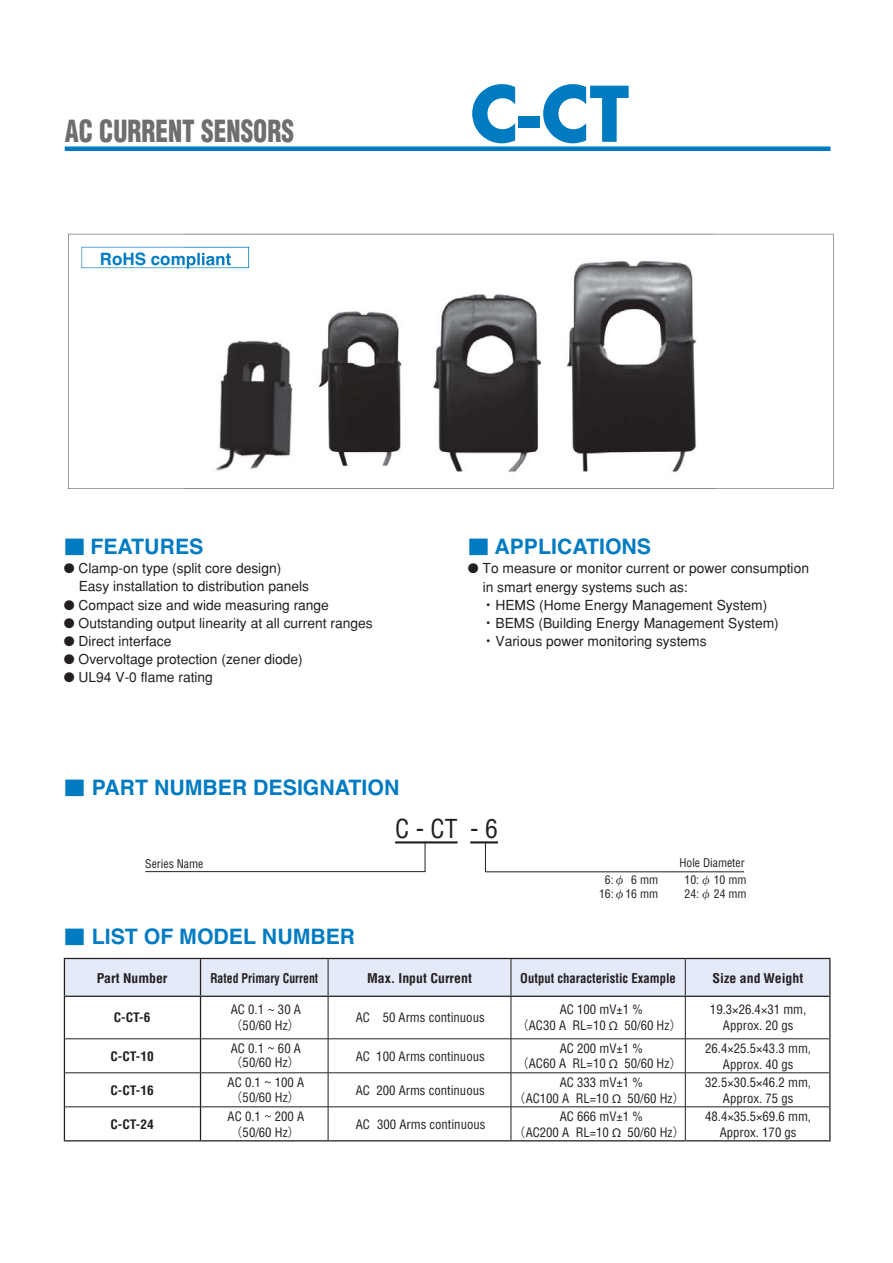
<style>
.page{position:relative;width:893px;height:1263px;background:#fff}
.page>*{position:absolute;margin:0;border:0;box-sizing:border-box;transform-origin:0 0}
.t1{font:700 74.4px "Futura";color:#007bc2}
.t2{font:900 condensed 29.7px "Helvetica";color:#6d6e70;scale:.85 1}
.t3{font:condensed 25.5px "Helvetica";color:#231f20}
.t4{font:700 21.3px "Helvetica";color:#007bc2}
.t5{font:700 16.95px "Helvetica";color:#007bc2}
.t6{font:13.8px/18.1px "Gothic BBB Medium 90 msp RKSJ H";color:#231f20}
.t7{font:700 condensed 13.2px "Helvetica";color:#231f20;scale:1.05 1}
.t8{font:700 condensed 13.2px "Helvetica";color:#231f20}
.t9{font:700 condensed 13.2px "Helvetica";color:#231f20;scale:.9 1}
.t10{font:condensed 12.75px/15.9px "Helvetica";color:#231f20;text-align:center}
.t11{font:700 condensed 12.75px "Helvetica";color:#231f20;scale:1.05 1}
.t12{font:condensed 11.7px "Helvetica";color:#231f20}
.s1{font-family:"Shin Go Medium 90 msp RKSJ H";font-weight:400;font-size:19.2px}
.s2{font-family:"Ryumin Pro Regular 90 msp RKSJ H";font-stretch:normal}
.s3{font-family:"Gothic BBB Medium 90 msp RKSJ H";font-stretch:normal}
</style>
<div class="page">
<hr style="left:65px;top:147px;width:765px;height:4px;background:#007bc2">
<hr style="left:395px;top:841px;width:62px;height:2px;background:#231f20">
<hr style="left:470px;top:841px;width:28px;height:2px;background:#231f20">
<svg style="left:145px;top:841px;width:280px;height:31px"></svg>
<hr style="left:486px;top:872px;width:258px;height:1px;background:#231f20">
<svg style="left:485px;top:843px;width:1px;height:29px"></svg>
<div style="left:65px;top:959px;width:764px;height:37px;background:#e4eaf7"></div>
<svg style="left:65px;top:1040px;width:135px;height:100px"></svg>
<svg style="left:201px;top:1040px;width:628px;height:100px"></svg>
<hr style="left:328px;top:959px;width:1px;height:37px;background:#231f20">
<hr style="left:511px;top:959px;width:1px;height:37px;background:#231f20">
<hr style="left:685px;top:959px;width:1px;height:37px;background:#231f20">
<hr style="left:328px;top:997px;width:1px;height:42px;background:#231f20">
<hr style="left:511px;top:997px;width:1px;height:42px;background:#231f20">
<hr style="left:685px;top:997px;width:1px;height:42px;background:#231f20">
<hr style="left:65px;top:1039px;width:135px;height:1px;background:#231f20">
<hr style="left:201px;top:1039px;width:310px;height:1px;background:#231f20">
<hr style="left:328px;top:1039px;width:1px;height:34px;background:#231f20">
<hr style="left:511px;top:1039px;width:174px;height:1px;background:#231f20">
<hr style="left:511px;top:1039px;width:1px;height:34px;background:#231f20">
<hr style="left:685px;top:1039px;width:144px;height:1px;background:#231f20">
<hr style="left:685px;top:1039px;width:1px;height:34px;background:#231f20">
<hr style="left:65px;top:1073px;width:135px;height:1px;background:#231f20">
<hr style="left:201px;top:1073px;width:310px;height:1px;background:#231f20">
<hr style="left:328px;top:1073px;width:1px;height:34px;background:#231f20">
<hr style="left:511px;top:1073px;width:174px;height:1px;background:#231f20">
<hr style="left:511px;top:1073px;width:1px;height:34px;background:#231f20">
<hr style="left:685px;top:1073px;width:144px;height:1px;background:#231f20">
<hr style="left:685px;top:1073px;width:1px;height:34px;background:#231f20">
<hr style="left:65px;top:1107px;width:135px;height:1px;background:#231f20">
<hr style="left:201px;top:1107px;width:310px;height:1px;background:#231f20">
<hr style="left:328px;top:1107px;width:1px;height:33px;background:#231f20">
<hr style="left:511px;top:1107px;width:174px;height:1px;background:#231f20">
<hr style="left:511px;top:1107px;width:1px;height:33px;background:#231f20">
<hr style="left:685px;top:1107px;width:144px;height:1px;background:#231f20">
<hr style="left:685px;top:1107px;width:1px;height:33px;background:#231f20">
<hr style="left:64px;top:959px;width:1px;height:37px;background:#231f20">
<hr style="left:200px;top:959px;width:1px;height:37px;background:#231f20">
<hr style="left:64px;top:997px;width:1px;height:42px;background:#231f20">
<hr style="left:200px;top:997px;width:1px;height:42px;background:#231f20">
<hr style="left:64px;top:1039px;width:1px;height:34px;background:#231f20">
<hr style="left:200px;top:1039px;width:1px;height:34px;background:#231f20">
<hr style="left:64px;top:1073px;width:1px;height:34px;background:#231f20">
<hr style="left:200px;top:1073px;width:1px;height:34px;background:#231f20">
<hr style="left:64px;top:1107px;width:1px;height:33px;background:#231f20">
<hr style="left:200px;top:1107px;width:1px;height:33px;background:#231f20">
<hr style="left:64px;top:958px;width:264px;height:1px;background:#231f20">
<hr style="left:328px;top:958px;width:183px;height:1px;background:#231f20">
<hr style="left:511px;top:958px;width:174px;height:1px;background:#231f20">
<hr style="left:685px;top:958px;width:145px;height:1px;background:#231f20">
<hr style="left:64px;top:996px;width:264px;height:1px;background:#231f20">
<hr style="left:328px;top:996px;width:183px;height:1px;background:#231f20">
<hr style="left:511px;top:996px;width:174px;height:1px;background:#231f20">
<hr style="left:685px;top:996px;width:145px;height:1px;background:#231f20">
<hr style="left:64px;top:1140px;width:264px;height:1px;background:#231f20">
<hr style="left:328px;top:1140px;width:183px;height:1px;background:#231f20">
<hr style="left:511px;top:1140px;width:174px;height:1px;background:#231f20">
<hr style="left:685px;top:1140px;width:145px;height:1px;background:#231f20">
<hr style="left:829px;top:959px;width:1px;height:37px;background:#231f20">
<hr style="left:829px;top:997px;width:1px;height:42px;background:#231f20">
<hr style="left:829px;top:1039px;width:1px;height:34px;background:#231f20">
<hr style="left:829px;top:1073px;width:1px;height:34px;background:#231f20">
<hr style="left:829px;top:1107px;width:1px;height:33px;background:#231f20">
<svg style="left:268px;top:1047px;width:6px;height:2px"></svg>
<svg style="left:265px;top:1081px;width:6px;height:2px"></svg>
<svg style="left:265px;top:1115px;width:6px;height:3px"></svg>
<svg style="left:68px;top:234px;width:765px;height:255px"></svg>
<svg style="left:82px;top:247px;width:102px;height:21px"></svg>
<img style="left:184px;top:234px;width:531px;height:255px">
<svg style="left:609px;top:1059px;width:8px;height:9px"></svg>
<svg style="left:612px;top:1094px;width:9px;height:9px"></svg>
<svg style="left:612px;top:1128px;width:9px;height:9px"></svg>
<h2 class="t2" style="left:65px;top:120px;width:271px">AC CURRENT SENSORS</h2>
<p class="t5" style="left:100px;top:253px;width:133px">RoHS compliant</p>
<h1 class="t1" style="left:469px;top:80px;width:162px">C-CT</h1>
<h3 class="t4" style="left:64px;top:539px;width:141px"><span class="s1">■</span> FEATURES</h3>
<p class="t6" style="left:79px;top:561px;width:204px">Clamp-on type (split core design)</p>
<p class="t6" style="left:79px;top:579px;width:296px">Easy installation to distribution panels<br>Compact size and wide measuring range<br>Outstanding output linearity at all current ranges</p>
<p class="t6" style="left:79px;top:633px;width:94px">Direct interface</p>
<p class="t6" style="left:79px;top:669px;width:136px">UL94 V-0 flame rating</p>
<p class="t6" style="left:79px;top:651px;width:226px">Overvoltage protection (zener diode)</p>
<h3 class="t4" style="left:468px;top:539px;width:185px"><span class="s1">■</span> APPLICATIONS</h3>
<p class="t6" style="left:482px;top:561px;width:328px">To measure or monitor current or power consumption in smart energy systems such as:</p>
<p class="t6" style="left:482px;top:597px;width:299px">・HEMS (Home Energy Management System)・BEMS (Building Energy Management System)・Various power monitoring systems</p>
<h3 class="t4" style="left:64px;top:780px;width:337px"><span class="s1">■</span> PART NUMBER DESIGNATION</h3>
<h3 class="t3" style="left:395px;top:819px;width:104px">C - CT - 6</h3>
<p class="t12" style="left:145px;top:859px;width:60px">Series Name</p>
<p class="t12" style="left:679px;top:858px;width:67px">Hole Diameter</p>
<p class="t12" style="left:605px;top:875px;width:55px">6:<span class="s2">φ</span> 6 mm</p>
<p class="t12" style="left:684px;top:875px;width:64px">10: <span class="s2">φ</span> 10 mm</p>
<p class="t12" style="left:599px;top:889px;width:61px">16:<span class="s2">φ</span>16 mm</p>
<p class="t12" style="left:684px;top:889px;width:64px">24: <span class="s2">φ</span> 24 mm</p>
<h3 class="t4" style="left:64px;top:929px;width:293px"><span class="s1">■</span> LIST OF MODEL NUMBER</h3>
<p class="t7" style="left:97px;top:973px;width:69px">Part Number</p>
<p class="t9" style="left:210px;top:973px;width:121px">Rated Primary Current</p>
<p class="t7" style="left:367px;top:973px;width:101px">Max. Input Current</p>
<p class="t8" style="left:520px;top:973px;width:157px">Output characteristic Example</p>
<p class="t7" style="left:712px;top:973px;width:88px">Size and Weight</p>
<p class="t10" style="left:231px;top:1003px;width:72px">AC 0.1 30 A</p>
<p class="t10" style="left:356px;top:1011px;width:130px">AC 50 Arms continuous</p>
<p class="t10" style="left:560px;top:1003px;width:85px">AC 100 mV±1 %</p>
<p class="t10" style="left:710px;top:1003px;width:98px">19.3×26.4×31 mm,<br>Approx. 20 gs</p>
<p class="t11" style="left:114px;top:1013px;width:36px">C-CT-6</p>
<p class="t11" style="left:110px;top:1051px;width:43px">C-CT-10</p>
<p class="t11" style="left:110px;top:1085px;width:43px">C-CT-16</p>
<p class="t11" style="left:110px;top:1119px;width:43px">C-CT-24</p>
<p class="t10" style="left:230px;top:1019px;width:72px"><span class="s3">（</span>50/60 Hz<span class="s3">）</span></p>
<p class="t10" style="left:230px;top:1055px;width:72px"><span class="s3">（</span>50/60 Hz<span class="s3">）</span></p>
<p class="t10" style="left:230px;top:1090px;width:72px"><span class="s3">（</span>50/60 Hz<span class="s3">）</span></p>
<p class="t10" style="left:230px;top:1125px;width:72px"><span class="s3">（</span>50/60 Hz<span class="s3">）</span></p>
<p class="t10" style="left:516px;top:1019px;width:91px"><span class="s3">（</span>AC30 A RL=10</p>
<p class="t10" style="left:624px;top:1019px;width:59px">50/60 Hz<span class="s3">）</span></p>
<p class="t10" style="left:516px;top:1056px;width:91px"><span class="s3">（</span>AC60 A RL=10</p>
<p class="t10" style="left:624px;top:1056px;width:59px">50/60 Hz<span class="s3">）</span></p>
<p class="t10" style="left:513px;top:1091px;width:98px"><span class="s3">（</span>AC100 A RL=10</p>
<p class="t10" style="left:627px;top:1091px;width:59px">50/60 Hz<span class="s3">）</span></p>
<p class="t10" style="left:513px;top:1125px;width:98px"><span class="s3">（</span>AC200 A RL=10</p>
<p class="t10" style="left:627px;top:1125px;width:59px">50/60 Hz<span class="s3">）</span></p>
<p class="t10" style="left:231px;top:1041px;width:72px">AC 0.1 60 A</p>
<p class="t10" style="left:560px;top:1042px;width:85px">AC 200 mV±1 %</p>
<p class="t10" style="left:705px;top:1041px;width:107px">26.4×25.5×43.3 mm,<br>Approx. 40 gs</p>
<p class="t10" style="left:356px;top:1049px;width:130px">AC 100 Arms continuous</p>
<p class="t10" style="left:560px;top:1075px;width:85px">AC 333 mV±1 %</p>
<p class="t10" style="left:705px;top:1075px;width:107px">32.5×30.5×46.2 mm,<br>Approx. 75 gs</p>
<p class="t10" style="left:228px;top:1075px;width:78px">AC 0.1 100 A</p>
<p class="t10" style="left:356px;top:1083px;width:130px">AC 200 Arms continuous</p>
<p class="t10" style="left:228px;top:1109px;width:78px">AC 0.1 200 A</p>
<p class="t10" style="left:560px;top:1109px;width:85px">AC 666 mV±1 %</p>
<p class="t10" style="left:705px;top:1109px;width:107px">48.4×35.5×69.6 mm,<br>Approx. 170 gs</p>
<p class="t10" style="left:356px;top:1117px;width:131px">AC 300 Arms continuous</p>
</div>
